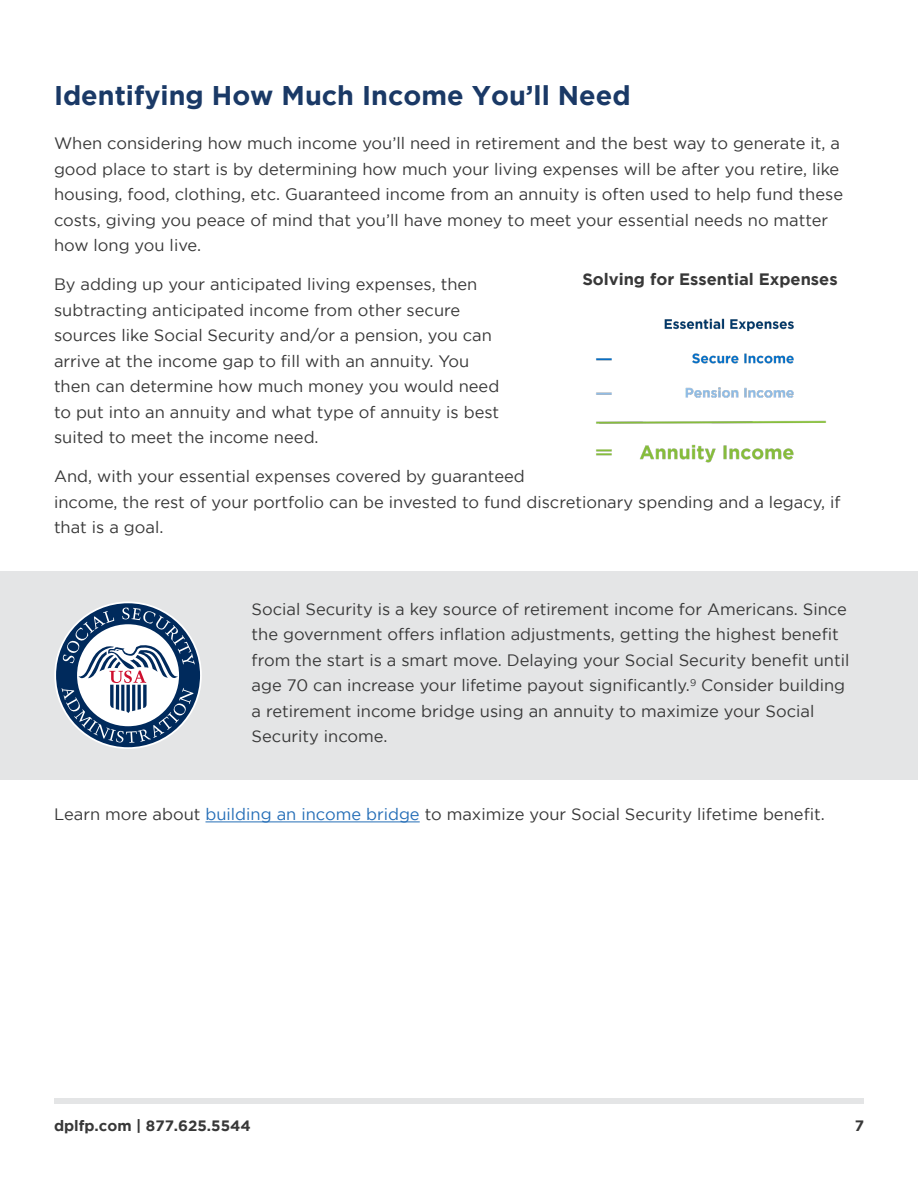
<style>
.page{position:relative;width:918px;height:1188px;background:#fff}
.page>*{position:absolute;margin:0;border:0;box-sizing:border-box;transform-origin:0 0}
.t1{font:700 27px "Gotham";color:#1a3966}
.t2{font:16.5px/25.5px "Gotham";color:#383838}
.t3{font:700 16.5px "Gotham";color:#383838}
.t4{font:700 15px "Gotham";color:#383838}
.s1{color:#256eb7}
</style>
<div class="page">
<div style="left:54px;top:1098px;width:810px;height:6px;background:#e4e5e6"></div>
<hr style="left:206px;top:822px;width:214px;height:1px;background:#256eb7">
<img style="left:596px;top:318px;width:230px;height:145px">
<div style="left:0;top:571px;width:918px;height:208px;background:#e4e5e6"></div>
<div style="left:56px;top:603px;width:144px;height:144px;background:#002a5c;border-radius:50%"></div>
<svg style="left:62px;top:608px;width:133px;height:135px"></svg>
<h1 class="t1" style="left:54px;top:80px;width:578px">Identifying How Much Income You’ll Need</h1>
<p class="t2" style="left:54px;top:130px;width:791px">When considering how much income you’ll need in retirement and the best way to generate it, a good place to start is by determining how much your living expenses will be after you retire, like housing, food, clothing, etc. Guaranteed income from an annuity is often used to help fund these costs, giving you peace of mind that you’ll have money to meet your essential needs no matter how long you live.</p>
<p class="t2" style="left:54px;top:271px;width:447px">By adding up your anticipated living expenses, then subtracting anticipated income from other secure sources like Social Security and/or a pension, you can arrive at the income gap to fill with an annuity. You then can determine how much money you would need to put into an annuity and what type of annuity is best suited to meet the income need.</p>
<p class="t2" style="left:54px;top:463px;width:788px">And, with your essential expenses covered by guaranteed<br>income, the rest of your portfolio can be invested to fund discretionary spending and a legacy, if that is a goal.</p>
<p class="t3" style="left:582px;top:269px;width:257px">Solving for Essential Expenses</p>
<p class="t2" style="left:252px;top:596px;width:599px">Social Security is a key source of retirement income for Americans. Since the government offers inflation adjustments, getting the highest benefit from the start is a smart move. Delaying your Social Security benefit until age 70 can increase your lifetime payout significantly.<sup>9</sup> Consider building a retirement income bridge using an annuity to maximize your Social Security income.</p>
<p class="t2" style="left:54px;top:801px;width:772px">Learn more about <span class="s1">building an income bridge</span> to maximize your Social Security lifetime benefit.</p>
<p class="t4" style="left:54px;top:1117px;width:198px">dplfp.com | 877.625.5544</p>
<p class="t4" style="left:855px;top:1117px;width:11px">7</p>
</div>
